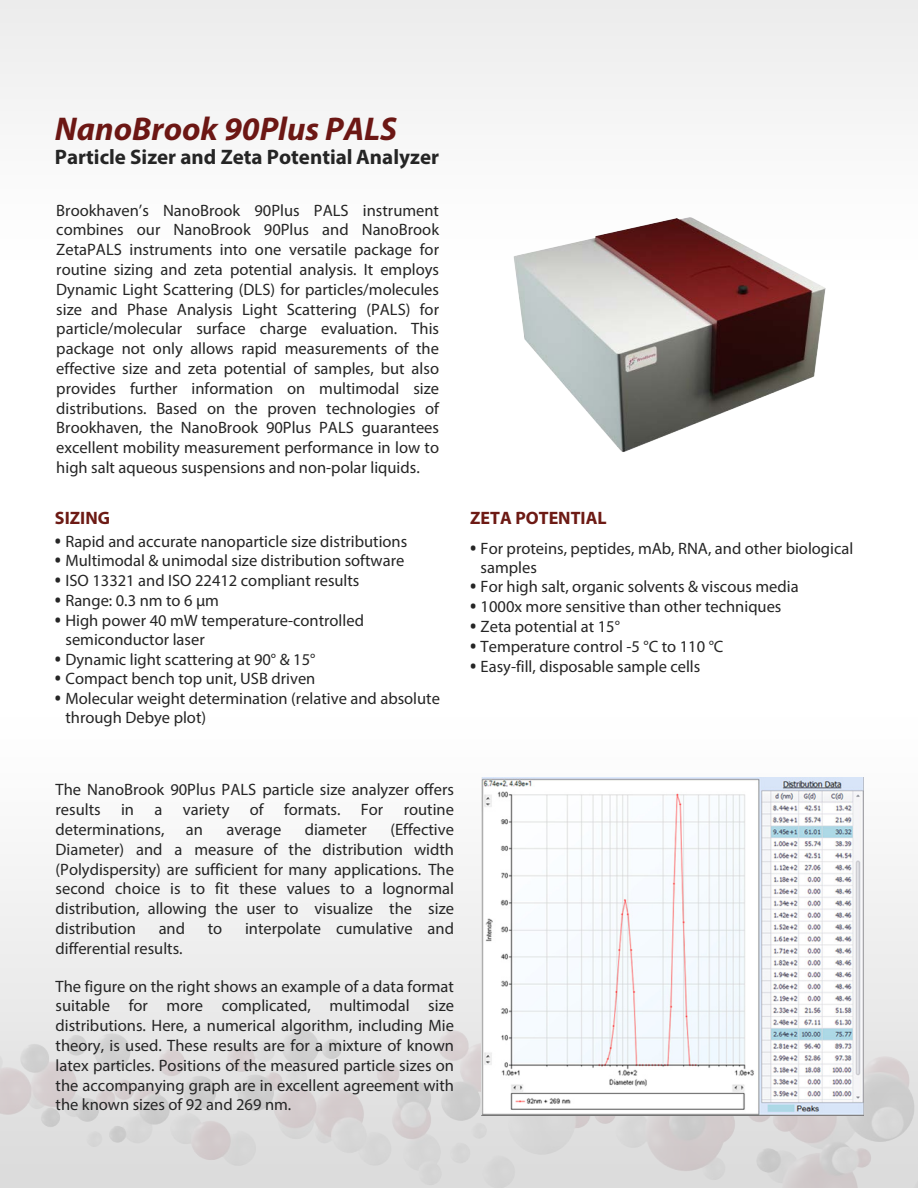
<style>
.page{position:relative;width:918px;height:1188px;background:#fff}
.page>*{position:absolute;margin:0;border:0;box-sizing:border-box;transform-origin:0 0}
.t1{font:italic 700 33px "Myriad Pro";color:#6c1714}
.t2{font:700 21px "Myriad Pro";color:#252525}
.t3{font:700 18px "Myriad Pro";color:#6d1a14}
.t4{font:16.5px/19.8px "Myriad Pro";color:#252525;text-align:justify}
.s1{font-family:"Open Sans";font-weight:700}
</style>
<div class="page">
<img style="left:0;top:178px;width:918px;height:1010px">
<img style="left:469px;top:184px;width:396px;height:293px">
<img style="left:481px;top:778px;width:383px;height:337px">
<p class="t1" style="left:55px;top:108px;width:344px">NanoBrook 90Plus PALS</p>
<p class="t2" style="left:55px;top:143px;width:386px">Particle Sizer and Zeta Potential Analyzer</p>
<p class="t4" style="left:56px;top:200px;width:384px">Brookhaven’s NanoBrook 90Plus PALS instrument combines our NanoBrook 90Plus and NanoBrook ZetaPALS instruments into one versatile package for routine sizing and zeta potential analysis. It employs Dynamic Light Scattering (DLS) for particles/molecules size and Phase Analysis Light Scattering (PALS) for particle/molecular surface charge evaluation. This package not only allows rapid measurements of the effective size and zeta potential of samples, but also provides further information on multimodal size distributions. Based on the proven technologies of Brookhaven, the NanoBrook 90Plus PALS guarantees excellent mobility measurement performance in low to high salt aqueous suspensions and non-polar liquids.</p>
<p class="t3" style="left:55px;top:506px;width:57px">SIZING</p>
<p class="t4" style="left:55px;top:531px;width:354px"><span class="s1">•</span> Rapid and accurate nanoparticle size distributions</p>
<p class="t4" style="left:55px;top:551px;width:351px"><span class="s1">•</span> Multimodal &amp; unimodal size distribution software</p>
<p class="t4" style="left:55px;top:570px;width:306px"><span class="s1">•</span> ISO 13321 and ISO 22412 compliant results</p>
<p class="t4" style="left:55px;top:590px;width:166px"><span class="s1">•</span> Range: 0.3 nm to 6 µm</p>
<p class="t4" style="left:65px;top:610px;width:300px;line-height:19px;text-indent:-10px"><span class="s1">•</span> High power 40 mW temperature-controlled semiconductor laser</p>
<p class="t4" style="left:55px;top:649px;width:262px"><span class="s1">•</span> Dynamic light scattering at 90° &amp; 15°</p>
<p class="t4" style="left:55px;top:669px;width:262px"><span class="s1">•</span> Compact bench top unit, USB driven</p>
<p class="t4" style="left:65px;top:689px;width:376px;line-height:19px;text-indent:-10px"><span class="s1">•</span> Molecular weight determination (relative and absolute through Debye plot)</p>
<p class="t3" style="left:470px;top:507px;width:138px">ZETA POTENTIAL</p>
<p class="t4" style="left:481px;top:539px;width:374px;line-height:18.6px;text-indent:-10px"><span class="s1">•</span> For proteins, peptides, mAb, RNA, and other biological samples</p>
<p class="t4" style="left:470px;top:577px;width:330px"><span class="s1">•</span> For high salt, organic solvents &amp; viscous media</p>
<p class="t4" style="left:470px;top:596px;width:313px"><span class="s1">•</span> 1000x more sensitive than other techniques</p>
<p class="t4" style="left:470px;top:616px;width:151px"><span class="s1">•</span> Zeta potential at 15°</p>
<p class="t4" style="left:470px;top:636px;width:255px"><span class="s1">•</span> Temperature control -5 °C to 110 °C</p>
<p class="t4" style="left:470px;top:656px;width:232px"><span class="s1">•</span> Easy-fill, disposable sample cells</p>
<p class="t4" style="left:56px;top:780px;width:400px">The NanoBrook 90Plus PALS particle size analyzer offers results in a variety of formats. For routine determinations,</p>
<p class="t4" style="left:56px;top:819px;width:400px;text-indent:335px">(Effective Diameter) and a measure of the distribution width (Polydispersity) are sufficient for many applications. The second choice is to fit these values to a lognormal distribution, allowing the user to visualize the size distribution</p>
<p class="t4" style="left:186px;top:819px;width:19px">an</p>
<p class="t4" style="left:226px;top:819px;width:56px">average</p>
<p class="t4" style="left:305px;top:819px;width:64px">diameter</p>
<p class="t4" style="left:159px;top:918px;width:28px">and</p>
<p class="t4" style="left:208px;top:918px;width:16px">to</p>
<p class="t4" style="left:245px;top:918px;width:210px">interpolate cumulative and</p>
<p class="t4" style="left:56px;top:938px;width:129px">differential results.</p>
<p class="t4" style="left:56px;top:976px;width:400px">The figure on the right shows an example of a data format suitable for more complicated, multimodal size distributions. Here, a numerical algorithm, including Mie theory, is used. These results are for a mixture of known latex particles. Positions of the measured particle sizes on the accompanying graph are in excellent agreement with the known sizes of 92 and 269 nm.</p>
</div>
